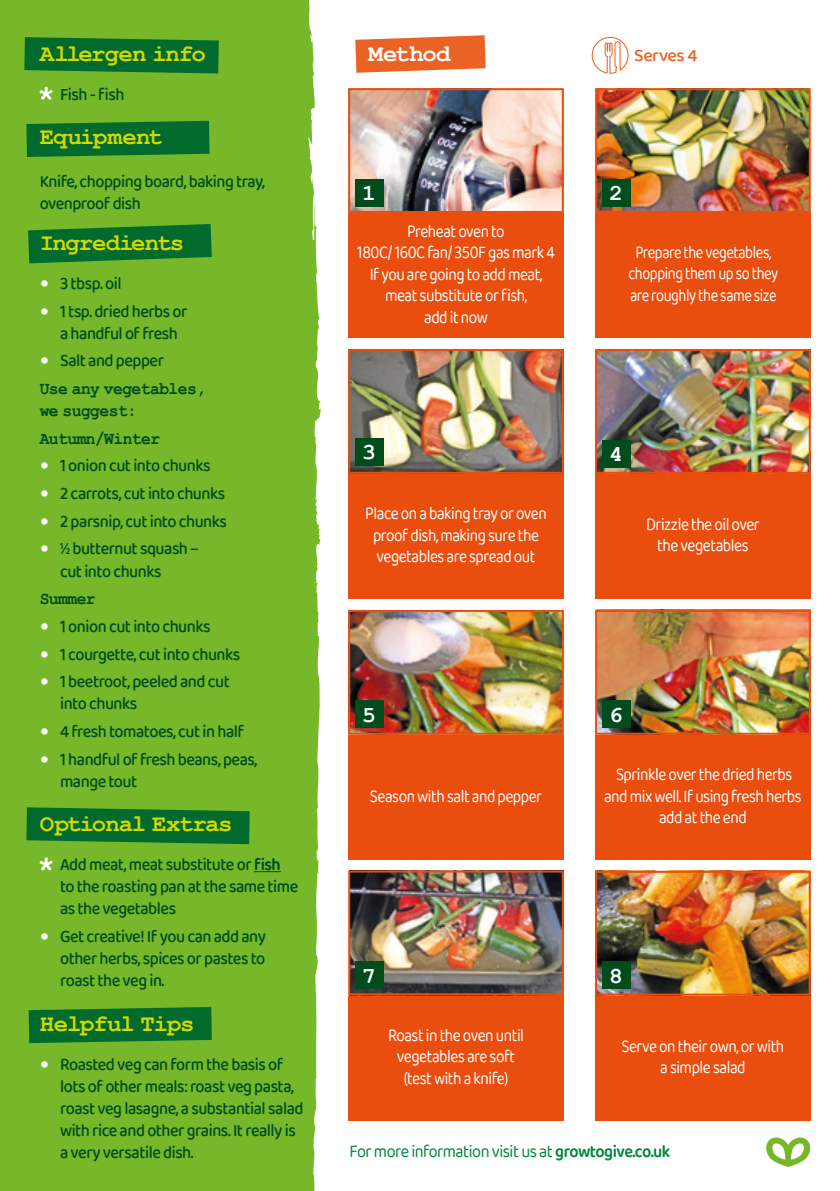
<style>
.page{position:relative;width:840px;height:1191px;background:#fff}
.page>*{position:absolute;margin:0;border:0;box-sizing:border-box;transform-origin:0 0}
.t1{font:700 24px "Courier New";letter-spacing:-.05em;color:#d3d800}
.t2{font:700 24px "Courier New";letter-spacing:-.03em;color:#fff}
.t3{font:700 22.8px "Courier New";color:#fff}
.t4{font:500 18px/22px "Baloo 2";letter-spacing:-.03em;color:#004c1d;scale:.9 1}
.t5{font:18px/21.6px "Baloo 2";letter-spacing:-.03em;color:#fff;text-align:center;scale:.85 1}
.t6{font:18px/21.6px "Baloo 2";letter-spacing:-.03em;color:#fff;text-align:center;scale:.8 1}
.t7{font:700 18px/22px "Courier New";letter-spacing:-.03em;color:#004c1d;scale:.9 1}
.t8{font:18px "Baloo 2";letter-spacing:-.03em;color:#008739;scale:.9 1}
.t9{font:500 18px "Baloo 2";letter-spacing:-.025em;color:#eb6225}
.s1{font-size:34px;color:#fff}
.s2{font-weight:600}
</style>
<div class="page">
<div style="left:0;top:0;width:321px;height:1191px;background:#76b82a"></div>
<svg style="left:26px;top:121px;width:183px;height:36px"></svg>
<svg style="left:28px;top:224px;width:184px;height:39px"></svg>
<svg style="left:26px;top:807px;width:223px;height:37px"></svg>
<svg style="left:24px;top:37px;width:195px;height:36px"></svg>
<svg style="left:29px;top:1007px;width:183px;height:36px"></svg>
<svg style="left:254px;top:871px;width:27px;height:1px"></svg>
<svg style="left:40px;top:87px;width:12px;height:13px"></svg>
<svg style="left:40px;top:857px;width:12px;height:13px"></svg>
<svg style="left:355px;top:35px;width:130px;height:38px"></svg>
<svg style="left:591px;top:37px;width:37px;height:37px"></svg>
<div style="left:594px;top:213px;width:216px;height:125px;background:#e94e0f"></div>
<img style="left:597px;top:91px;width:210px;height:119px">
<div style="left:594px;top:88px;width:216px;height:125px;border:2px solid #e94e0f"></div>
<div style="left:348px;top:213px;width:215px;height:125px;background:#e94e0f"></div>
<img style="left:351px;top:91px;width:209px;height:119px">
<div style="left:348px;top:88px;width:215px;height:125px;border:2px solid #e94e0f"></div>
<div style="left:594px;top:474px;width:216px;height:124px;background:#e94e0f"></div>
<div style="left:348px;top:995px;width:215px;height:125px;background:#e94e0f"></div>
<img style="left:351px;top:873px;width:209px;height:119px">
<div style="left:348px;top:870px;width:215px;height:125px;border:2px solid #e94e0f"></div>
<div style="left:594px;top:995px;width:216px;height:125px;background:#e94e0f"></div>
<img style="left:597px;top:874px;width:210px;height:118px">
<div style="left:594px;top:871px;width:216px;height:124px;border:2px solid #e94e0f"></div>
<div style="left:348px;top:734px;width:215px;height:125px;background:#e94e0f"></div>
<img style="left:351px;top:613px;width:209px;height:118px">
<div style="left:348px;top:610px;width:215px;height:124px;border:2px solid #e94e0f"></div>
<div style="left:594px;top:734px;width:216px;height:125px;background:#e94e0f"></div>
<img style="left:597px;top:613px;width:210px;height:118px">
<div style="left:594px;top:610px;width:216px;height:124px;border:2px solid #e94e0f"></div>
<img style="left:597px;top:352px;width:210px;height:119px">
<div style="left:594px;top:349px;width:216px;height:125px;border:2px solid #e94e0f"></div>
<div style="left:348px;top:474px;width:215px;height:124px;background:#e94e0f"></div>
<img style="left:351px;top:352px;width:209px;height:119px">
<div style="left:348px;top:349px;width:215px;height:125px;border:2px solid #e94e0f"></div>
<div style="left:355px;top:179px;width:28px;height:27px;background:#004c1d"></div>
<div style="left:355px;top:438px;width:28px;height:28px;background:#004c1d"></div>
<div style="left:355px;top:700px;width:28px;height:28px;background:#004c1d"></div>
<svg style="left:766px;top:1137px;width:45px;height:29px"></svg>
<div style="left:601px;top:440px;width:28px;height:27px;background:#004c1d"></div>
<div style="left:601px;top:179px;width:28px;height:27px;background:#004c1d"></div>
<div style="left:601px;top:700px;width:28px;height:28px;background:#004c1d"></div>
<div style="left:601px;top:961px;width:28px;height:28px;background:#004c1d"></div>
<div style="left:355px;top:961px;width:28px;height:28px;background:#004c1d"></div>
<h1 class="t1" style="left:40px;top:38px;width:168px">Allergen info</h1>
<p class="t4" style="left:60px;top:84px;width:73px">Fish - fish</p>
<h1 class="t1" style="left:40px;top:122px;width:124px">Equipment</h1>
<p class="t4" style="left:40px;top:171px;width:252px">Knife, chopping board, baking tray, ovenproof dish</p>
<h1 class="t1" style="left:40px;top:228px;width:146px">Ingredients</h1>
<p class="t4" style="left:40px;top:273px;width:92px"><span class="s1">•</span> 3 tbsp. oil</p>
<p class="t4" style="left:40px;top:301px;width:166px;text-align:center"><span class="s1">•</span> 1 tsp. dried herbs or a handful of fresh</p>
<p class="t4" style="left:40px;top:350px;width:139px"><span class="s1">•</span> Salt and pepper</p>
<p class="t7" style="left:40px;top:377px;width:186px">Use any vegetables, we suggest:</p>
<p class="t7" style="left:40px;top:426px;width:135px">Autumn/ Winter</p>
<p class="t4" style="left:40px;top:455px;width:191px"><span class="s1">•</span> 1 onion cut into chunks</p>
<p class="t4" style="left:40px;top:483px;width:207px"><span class="s1">•</span> 2 carrots, cut into chunks</p>
<p class="t4" style="left:40px;top:511px;width:209px"><span class="s1">•</span> 2 parsnip, cut into chunks</p>
<p class="t4" style="left:60px;top:538px;width:156px;text-indent:-20px"><span class="s1">•</span> ½ butternut squash – cut into chunks</p>
<p class="t7" style="left:40px;top:587px;width:64px">Summer</p>
<p class="t4" style="left:40px;top:616px;width:191px"><span class="s1">•</span> 1 onion cut into chunks</p>
<p class="t4" style="left:40px;top:643px;width:224px"><span class="s1">•</span> 1 courgette, cut into chunks</p>
<p class="t4" style="left:60px;top:671px;width:190px;text-indent:-20px"><span class="s1">•</span> 1 beetroot, peeled and cut into chunks</p>
<p class="t4" style="left:40px;top:721px;width:229px"><span class="s1">•</span> 4 fresh tomatoes, cut in half</p>
<p class="t4" style="left:60px;top:748px;width:220px;text-indent:-20px"><span class="s1">•</span> 1 handful of fresh beans, peas, mange tout</p>
<h1 class="t1" style="left:40px;top:809px;width:194px">Optional Extras</h1>
<p class="t4" style="left:60px;top:854px;width:266px">Add meat, meat substitute or <span class="s2">fish </span>to the roasting pan at the same time as the vegetables</p>
<p class="t4" style="left:60px;top:926px;width:230px;text-align:justify;text-indent:-20px"><span class="s1">•</span> Get creative! If you can add any other herbs, spices or pastes to roast the veg in.</p>
<h1 class="t1" style="left:40px;top:1008px;width:156px">Helpful Tips</h1>
<p class="t4" style="left:60px;top:1053px;width:272px;text-indent:-20px"><span class="s1">•</span> Roasted veg can form the basis of lots of other meals: roast veg pasta, roast veg lasagne, a substantial salad with rice and other grains. It really is a very versatile dish.</p>
<h1 class="t2" style="left:368px;top:39px;width:84px">Method</h1>
<p class="t9" style="left:634px;top:42px;width:65px">Serves 4</p>
<p class="t3" style="left:362px;top:179px;width:15px">1</p>
<p class="t5" style="left:357px;top:221px;width:234px">Preheat oven to<br>180C/ 160C fan/ 350F gas mark 4<br>If you are going to add meat, meat substitute or fish,<br>add it now</p>
<p class="t3" style="left:362px;top:438px;width:15px">3</p>
<p class="t5" style="left:365px;top:503px;width:215px">Place on a baking tray or oven proof dish, making sure the vegetables are spread out</p>
<p class="t3" style="left:608px;top:179px;width:15px">2</p>
<p class="t6" style="left:628px;top:242px;width:189px">Prepare the vegetables, chopping them up so they are roughly the same size</p>
<p class="t3" style="left:608px;top:439px;width:15px">4</p>
<p class="t5" style="left:645px;top:514px;width:135px">Drizzle the oil over the vegetables</p>
<p class="t3" style="left:362px;top:700px;width:15px">5</p>
<p class="t5" style="left:370px;top:786px;width:204px">Season with salt and pepper</p>
<p class="t3" style="left:608px;top:700px;width:15px">6</p>
<p class="t5" style="left:603px;top:764px;width:234px">Sprinkle over the dried herbs and mix well. If using fresh herbs add at the end</p>
<p class="t3" style="left:362px;top:961px;width:15px">7</p>
<p class="t3" style="left:608px;top:961px;width:15px">8</p>
<p class="t5" style="left:388px;top:1025px;width:161px">Roast in the oven until vegetables are soft (test with a knife)</p>
<p class="t5" style="left:621px;top:1036px;width:193px">Serve on their own, or with a simple salad</p>
<p class="t8" style="left:349px;top:1139px;width:357px">For more information visit us at <span class="s2">growtogive.co.uk</span></p>
</div>
